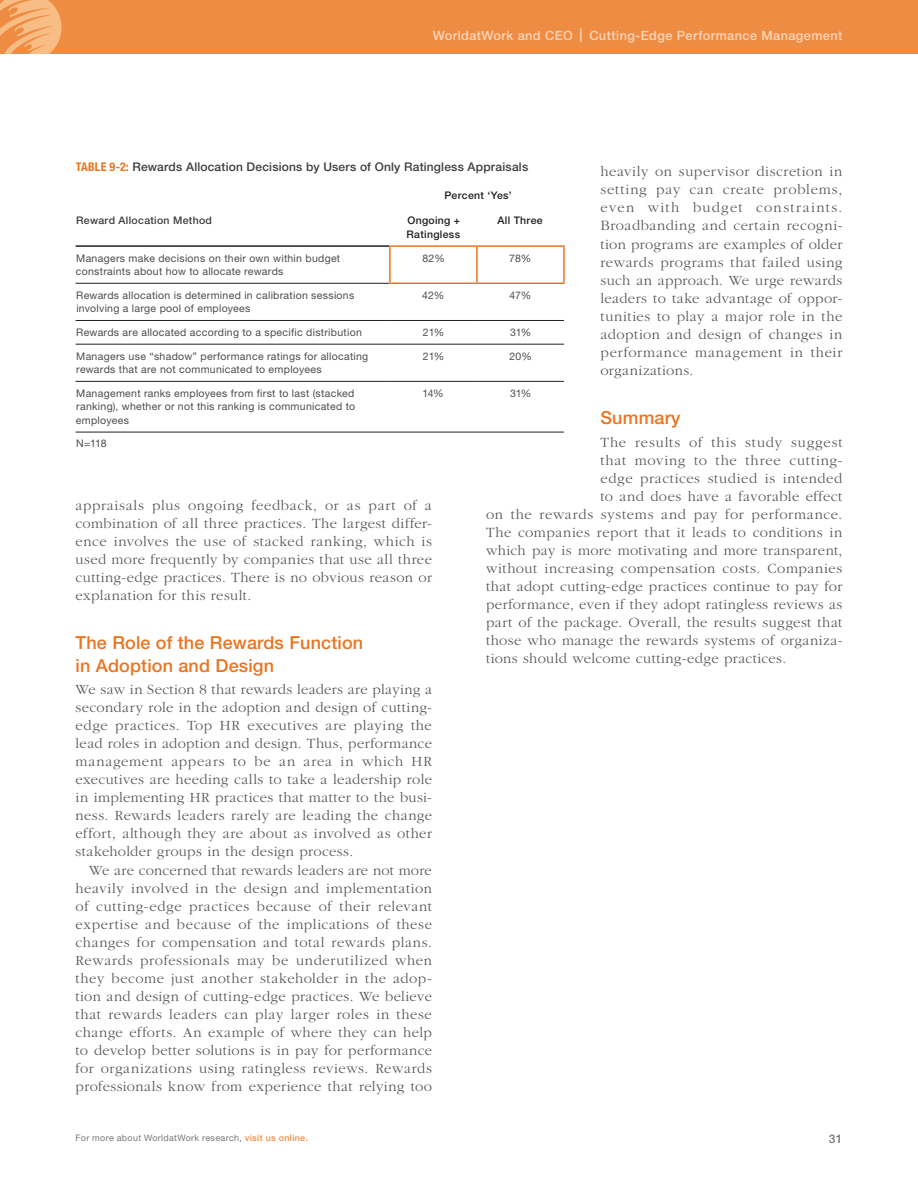
<style>
.page{position:relative;width:918px;height:1188px;background:#fff}
.page>*{position:absolute;margin:0;border:0;box-sizing:border-box;transform-origin:0 0}
.SUBHEAD{font:500 18px/22.5px "Helvetica Neue LT Std";letter-spacing:.01em;color:#eb741f}
.BODY{font:300 14.7px/18px "ITC Garamond Std";letter-spacing:.03em;color:#57585a;text-align:justify}
.BODY_1st_paragraph{font:300 14.7px/18px "ITC Garamond Std";letter-spacing:.035em;color:#57585a;text-align:justify}
.BODY_1st_paragraph-2{font:300 14.7px "ITC Garamond Std";letter-spacing:.055em;color:#57585a}
.t1{font:500 12.75px "Helvetica Neue LT Std";letter-spacing:.03em;color:#fad6b9}
.figure_title{font:500 12px "Helvetica Neue LT Std";letter-spacing:.015em;color:#3e3e3f}
.t2{font:500 12px "Helvetica Neue LT Std";color:#76787b}
.figure-body{font:10.5px/13.5px "Helvetica Neue LT Std";letter-spacing:.025em;color:#4b4c4d}
.figure-subhead_cente{font:500 10.5px/13.5px "Helvetica Neue LT Std";letter-spacing:.03em;color:#231f20}
.figure-body_centered{font:10.5px "Helvetica Neue LT Std";letter-spacing:-.005em;color:#4b4c4d}
.figure-subhead{font:500 10.5px "Helvetica Neue LT Std";letter-spacing:.03em;color:#3e3e3f}
.t3{font:9px "Helvetica Neue LT Std";letter-spacing:.035em;color:#76787b}
.s1{font-size:13.5px}
.s2{font-weight:700;font-stretch:condensed;color:#eb741f}
.s3{font-weight:500;color:#ef8c44}
</style>
<div class="page">
<div style="left:0;top:0;width:918px;height:54px;background:#ef8c44"></div>
<svg style="left:0;top:0;width:62px;height:54px"></svg>
<hr style="left:76px;top:283px;width:313px;height:1px;background:#231f20">
<hr style="left:76px;top:320px;width:314px;height:1px;background:#231f20">
<hr style="left:390px;top:320px;width:87px;height:1px;background:#231f20">
<hr style="left:477px;top:320px;width:87px;height:1px;background:#231f20">
<hr style="left:76px;top:344px;width:314px;height:1px;background:#231f20">
<hr style="left:390px;top:344px;width:87px;height:1px;background:#231f20">
<hr style="left:477px;top:344px;width:87px;height:1px;background:#231f20">
<hr style="left:76px;top:381px;width:314px;height:1px;background:#231f20">
<hr style="left:390px;top:381px;width:87px;height:1px;background:#231f20">
<hr style="left:477px;top:381px;width:87px;height:1px;background:#231f20">
<hr style="left:76px;top:432px;width:314px;height:1px;background:#231f20">
<hr style="left:390px;top:432px;width:87px;height:1px;background:#231f20">
<hr style="left:477px;top:432px;width:87px;height:1px;background:#231f20">
<hr style="left:76px;top:245px;width:313px;height:2px;background:#231f20">
<hr style="left:389px;top:245px;width:88px;height:2px;background:#eb741f">
<hr style="left:389px;top:247px;width:2px;height:36px;background:#eb741f">
<hr style="left:477px;top:245px;width:88px;height:2px;background:#eb741f">
<hr style="left:476px;top:247px;width:2px;height:36px;background:#eb741f">
<hr style="left:563px;top:247px;width:2px;height:36px;background:#eb741f">
<hr style="left:389px;top:283px;width:88px;height:1px;background:#eb741f">
<hr style="left:477px;top:283px;width:88px;height:1px;background:#eb741f">
<p class="t1" style="left:433px;top:28px;width:411px">WorldatWork and CEO <span class="s1">|</span> Cutting-Edge Performance Management</p>
<p class="figure_title" style="left:76px;top:159px;width:454px"><span class="s2">TABLE 9-2:</span> Rewards Allocation Decisions by Users of Only Ratingless Appraisals</p>
<p class="figure-subhead_cente" style="left:445px;top:188px;width:69px">Percent ‘Yes’</p>
<p class="figure-subhead" style="left:76px;top:214px;width:137px">Reward Allocation Method</p>
<p class="figure-subhead_cente" style="left:407px;top:214px;width:55px">Ongoing +<br>Ratingless</p>
<p class="figure-subhead_cente" style="left:498px;top:214px;width:47px">All Three</p>
<p class="figure-body" style="left:76px;top:251px;width:266px">Managers make decisions on their own within budget constraints about how to allocate rewards</p>
<p class="figure-body_centered" style="left:422px;top:252px;width:24px">82%</p>
<p class="figure-body_centered" style="left:509px;top:252px;width:24px">78%</p>
<p class="figure-body" style="left:76px;top:288px;width:280px">Rewards allocation is determined in calibration sessions involving a large pool of employees</p>
<p class="figure-body_centered" style="left:422px;top:289px;width:24px">42%</p>
<p class="figure-body_centered" style="left:509px;top:289px;width:23px">47%</p>
<p class="figure-body" style="left:76px;top:325px;width:287px">Rewards are allocated according to a specific distribution</p>
<p class="figure-body_centered" style="left:423px;top:326px;width:23px">21%</p>
<p class="figure-body_centered" style="left:510px;top:326px;width:23px">31%</p>
<p class="figure-body" style="left:76px;top:349px;width:294px">Managers use “shadow” performance ratings for allocating rewards that are not communicated to employees</p>
<p class="figure-body_centered" style="left:423px;top:350px;width:23px">21%</p>
<p class="figure-body_centered" style="left:510px;top:350px;width:24px">20%</p>
<p class="figure-body" style="left:76px;top:386px;width:281px;text-align:justify">Management ranks employees from first to last (stacked ranking), whether or not this ranking is communicated to employees</p>
<p class="figure-body_centered" style="left:422px;top:387px;width:23px">14%</p>
<p class="figure-body_centered" style="left:510px;top:387px;width:23px">31%</p>
<p class="figure-body" style="left:76px;top:436px;width:32px">N=118</p>
<p class="BODY" style="left:600px;top:163px;width:243px">heavily on supervisor discretion in setting pay can create problems, even with budget constraints.<br>Broadbanding and certain recogni&shy;tion programs are examples of older rewards programs that failed using such an approach. We urge rewards leaders to take advantage of oppor&shy;tunities to play a major role in the adoption and design of changes in performance management in their organizations.</p>
<p class="SUBHEAD" style="left:600px;top:406px;width:82px">Summary</p>
<p class="BODY_1st_paragraph-2" style="left:600px;top:434px;width:243px">The results of this study suggest</p>
<p class="BODY_1st_paragraph-2" style="left:600px;top:452px;width:243px">that moving to the three cutting-</p>
<p class="BODY_1st_paragraph" style="left:600px;top:469px;width:243px">edge practices studied is intended</p>
<p class="BODY_1st_paragraph" style="left:600px;top:487px;width:243px">to and does have a favorable effect</p>
<p class="BODY_1st_paragraph" style="left:486px;top:505px;width:358px">on the rewards systems and pay for performance.</p>
<p class="BODY_1st_paragraph" style="left:486px;top:523px;width:358px">The companies report that it leads to conditions in</p>
<p class="BODY_1st_paragraph" style="left:486px;top:541px;width:358px">which pay is more motivating and more transparent,</p>
<p class="BODY_1st_paragraph" style="left:486px;top:559px;width:358px">without increasing compensation costs. Companies</p>
<p class="BODY_1st_paragraph" style="left:486px;top:577px;width:358px">that adopt cutting-edge practices continue to pay for</p>
<p class="BODY_1st_paragraph" style="left:486px;top:595px;width:358px">performance, even if they adopt ratingless reviews as</p>
<p class="BODY_1st_paragraph" style="left:486px;top:613px;width:358px">part of the package. Overall, the results suggest that</p>
<p class="BODY_1st_paragraph" style="left:486px;top:631px;width:358px">those who manage the rewards systems of organiza-</p>
<p class="BODY_1st_paragraph" style="left:486px;top:649px;width:302px">tions should welcome cutting-edge practices.</p>
<p class="BODY" style="left:76px;top:496px;width:358px">appraisals plus ongoing feedback, or as part of a combination of all three practices. The largest differ&shy;ence involves the use of stacked ranking, which is used more frequently by companies that use all three cutting-edge practices. There is no obvious reason or explanation for this result.</p>
<p class="SUBHEAD" style="left:76px;top:631px;width:289px">The Role of the Rewards Function in Adoption and Design</p>
<p class="BODY_1st_paragraph" style="left:76px;top:681px;width:358px">We saw in Section 8 that rewards leaders are playing a secondary role in the adoption and design of cutting&shy;edge practices. Top HR executives are playing the lead roles in adoption and design. Thus, performance management appears to be an area in which HR executives are heeding calls to take a leadership role in implementing HR practices that matter to the busi&shy;ness. Rewards leaders rarely are leading the change effort, although they are about as involved as other stakeholder groups in the design process.</p>
<p class="BODY" style="left:76px;top:861px;width:358px;text-indent:14px">We are concerned that rewards leaders are not more heavily involved in the design and implementation of cutting-edge practices because of their relevant expertise and because of the implications of these changes for compensation and total rewards plans.<br>Rewards professionals may be underutilized when they become just another stakeholder in the adop&shy;tion and design of cutting-edge practices. We believe that rewards leaders can play larger roles in these change efforts. An example of where they can help to develop better solutions is in pay for performance for organizations using ratingless reviews. Rewards professionals know from experience that relying too</p>
<p class="t3" style="left:76px;top:1132px;width:234px">For more about WorldatWork research, <span class="s3">visit us online.</span></p>
<p class="t2" style="left:829px;top:1131px;width:15px">31</p>
</div>
